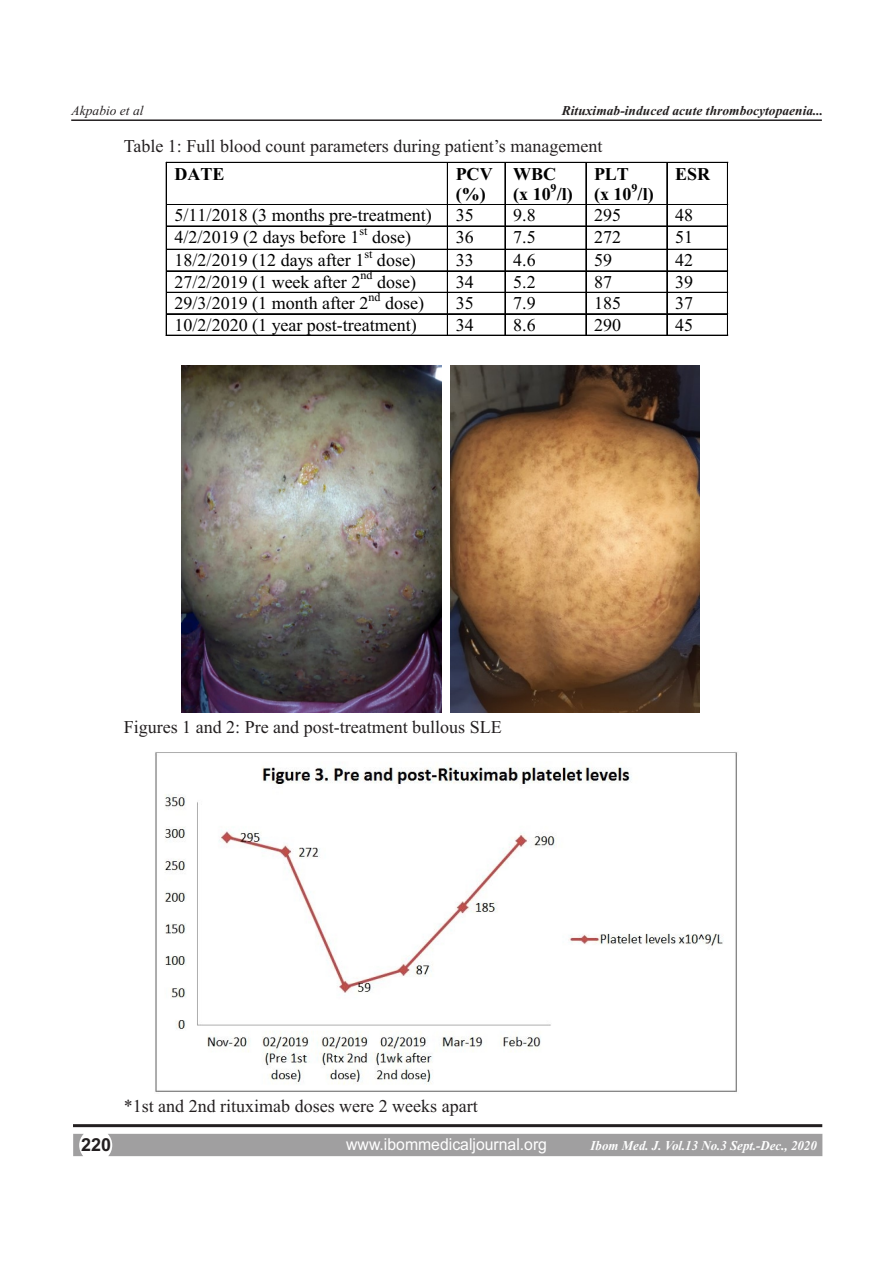
<style>
.page{position:relative;width:893px;height:1263px;background:#fff}
.page>*{position:absolute;margin:0;border:0;box-sizing:border-box;transform-origin:0 0}
.t1{font:18px "Times New Roman";color:#000}
.t2{font:18px "Times New Roman";color:#231f20}
.t3{font:700 18px/20.7px "Times New Roman";color:#000}
.t4{font:700 18px "Arial";color:#231f20}
.t5{font:16.5px "Arial";color:#fff;scale:.96 1}
.t6{font:italic 700 13.5px "Times New Roman";color:#231f20}
.t7{font:italic 700 13.5px "Times New Roman";color:#fff;scale:.96 1}
.t8{font:italic 13.5px "Times New Roman";color:#231f20}
.t9{font:12px "Times New Roman";letter-spacing:.005em;color:#000}
.t10{font:700 12px "Times New Roman";color:#000}
</style>
<div class="page">
<hr style="left:71px;top:119px;width:751px;height:2px;background:#231f20">
<hr style="left:73px;top:1124px;width:749px;height:3px;background:#231f20">
<div style="left:73px;top:1134px;width:749px;height:22px;background:#a09fa0"></div>
<hr style="left:167px;top:162px;width:280px;height:1px;background:#000">
<hr style="left:448px;top:162px;width:57px;height:1px;background:#000">
<hr style="left:506px;top:162px;width:80px;height:1px;background:#000">
<hr style="left:587px;top:162px;width:80px;height:1px;background:#000">
<hr style="left:667px;top:162px;width:60px;height:1px;background:#000">
<hr style="left:166px;top:163px;width:1px;height:41px;background:#000">
<hr style="left:447px;top:163px;width:1px;height:41px;background:#000">
<hr style="left:505px;top:163px;width:1px;height:41px;background:#000">
<hr style="left:586px;top:163px;width:1px;height:41px;background:#000">
<hr style="left:667px;top:163px;width:1px;height:41px;background:#000">
<hr style="left:666px;top:163px;width:1px;height:41px;background:#000">
<hr style="left:727px;top:163px;width:1px;height:41px;background:#000">
<hr style="left:167px;top:204px;width:280px;height:1px;background:#000">
<hr style="left:448px;top:204px;width:57px;height:1px;background:#000">
<hr style="left:506px;top:204px;width:80px;height:1px;background:#000">
<hr style="left:587px;top:204px;width:80px;height:1px;background:#000">
<hr style="left:667px;top:204px;width:60px;height:1px;background:#000">
<hr style="left:167px;top:226px;width:280px;height:1px;background:#000">
<hr style="left:448px;top:226px;width:57px;height:1px;background:#000">
<hr style="left:506px;top:226px;width:80px;height:1px;background:#000">
<hr style="left:587px;top:226px;width:80px;height:1px;background:#000">
<hr style="left:667px;top:226px;width:60px;height:1px;background:#000">
<hr style="left:167px;top:249px;width:280px;height:1px;background:#000">
<hr style="left:448px;top:249px;width:57px;height:1px;background:#000">
<hr style="left:506px;top:249px;width:80px;height:1px;background:#000">
<hr style="left:587px;top:249px;width:80px;height:1px;background:#000">
<hr style="left:667px;top:249px;width:60px;height:1px;background:#000">
<hr style="left:167px;top:271px;width:280px;height:1px;background:#000">
<hr style="left:448px;top:271px;width:57px;height:1px;background:#000">
<hr style="left:506px;top:271px;width:80px;height:1px;background:#000">
<hr style="left:587px;top:271px;width:80px;height:1px;background:#000">
<hr style="left:667px;top:271px;width:60px;height:1px;background:#000">
<hr style="left:167px;top:292px;width:280px;height:1px;background:#000">
<hr style="left:448px;top:292px;width:57px;height:1px;background:#000">
<hr style="left:506px;top:292px;width:80px;height:1px;background:#000">
<hr style="left:587px;top:292px;width:80px;height:1px;background:#000">
<hr style="left:667px;top:292px;width:60px;height:1px;background:#000">
<hr style="left:167px;top:314px;width:280px;height:1px;background:#000">
<hr style="left:167px;top:313px;width:280px;height:1px;background:#000">
<hr style="left:448px;top:314px;width:57px;height:1px;background:#000">
<hr style="left:448px;top:313px;width:57px;height:1px;background:#000">
<hr style="left:506px;top:314px;width:80px;height:1px;background:#000">
<hr style="left:506px;top:313px;width:80px;height:1px;background:#000">
<hr style="left:587px;top:314px;width:80px;height:1px;background:#000">
<hr style="left:587px;top:313px;width:80px;height:1px;background:#000">
<hr style="left:667px;top:314px;width:60px;height:1px;background:#000">
<hr style="left:667px;top:313px;width:60px;height:1px;background:#000">
<svg style="left:166px;top:204px;width:1px;height:132px"></svg>
<hr style="left:167px;top:335px;width:280px;height:1px;background:#000">
<svg style="left:447px;top:204px;width:1px;height:132px"></svg>
<hr style="left:448px;top:335px;width:57px;height:1px;background:#000">
<svg style="left:505px;top:204px;width:1px;height:132px"></svg>
<hr style="left:506px;top:335px;width:80px;height:1px;background:#000">
<svg style="left:586px;top:204px;width:1px;height:132px"></svg>
<hr style="left:587px;top:335px;width:80px;height:1px;background:#000">
<svg style="left:666px;top:205px;width:2px;height:130px"></svg>
<hr style="left:667px;top:335px;width:60px;height:1px;background:#000">
<svg style="left:727px;top:204px;width:1px;height:132px"></svg>
<img style="left:181px;top:365px;width:260px;height:347px">
<img style="left:450px;top:365px;width:249px;height:347px">
<img style="left:155px;top:752px;width:582px;height:340px">
<p class="t8" style="left:72px;top:106px;width:73px">Akpabio et al</p>
<p class="t6" style="left:562px;top:106px;width:263px">Rituximab-induced acute thrombocytopaenia...</p>
<p class="t2" style="left:124px;top:140px;width:480px">Table 1: Full blood count parameters during patient’s management</p>
<p class="t3" style="left:175px;top:165px;width:52px">DATE</p>
<p class="t3" style="left:456px;top:165px;width:38px">PCV (%)</p>
<p class="t3" style="left:513px;top:165px;width:61px">WBC (x 10 /l)</p>
<p class="t3" style="left:594px;top:165px;width:61px">PLT<br>(x 10 /l)</p>
<p class="t10" style="left:551px;top:184px;width:8px">9</p>
<p class="t10" style="left:631px;top:184px;width:8px">9</p>
<p class="t3" style="left:675px;top:165px;width:37px">ESR</p>
<p class="t1" style="left:175px;top:209px;width:259px">5/11/2018 (3 months pre-treatment)</p>
<p class="t1" style="left:456px;top:209px;width:20px">35</p>
<p class="t1" style="left:513px;top:209px;width:24px">9.8</p>
<p class="t1" style="left:594px;top:209px;width:29px">295</p>
<p class="t1" style="left:675px;top:209px;width:20px">48</p>
<p class="t1" style="left:175px;top:230px;width:186px">4/2/2019 (2 days before 1</p>
<p class="t9" style="left:360px;top:226px;width:10px">st</p>
<p class="t1" style="left:372px;top:230px;width:40px">dose)</p>
<p class="t1" style="left:456px;top:230px;width:20px">36</p>
<p class="t1" style="left:513px;top:230px;width:24px">7.5</p>
<p class="t1" style="left:594px;top:230px;width:29px">272</p>
<p class="t1" style="left:675px;top:230px;width:20px">51</p>
<p class="t1" style="left:175px;top:254px;width:191px">18/2/2019 (12 days after 1</p>
<p class="t9" style="left:364px;top:250px;width:10px">st</p>
<p class="t1" style="left:377px;top:254px;width:40px">dose)</p>
<p class="t1" style="left:456px;top:254px;width:20px">33</p>
<p class="t1" style="left:513px;top:254px;width:24px">4.6</p>
<p class="t1" style="left:594px;top:254px;width:20px">59</p>
<p class="t1" style="left:675px;top:254px;width:20px">42</p>
<p class="t1" style="left:175px;top:275px;width:187px">27/2/2019 (1 week after 2</p>
<p class="t9" style="left:360px;top:271px;width:14px">nd</p>
<p class="t1" style="left:377px;top:275px;width:40px">dose)</p>
<p class="t1" style="left:456px;top:275px;width:20px">34</p>
<p class="t1" style="left:513px;top:275px;width:24px">5.2</p>
<p class="t1" style="left:594px;top:275px;width:20px">87</p>
<p class="t1" style="left:675px;top:275px;width:20px">39</p>
<p class="t1" style="left:175px;top:297px;width:195px">29/3/2019 (1 month after 2</p>
<p class="t9" style="left:369px;top:293px;width:14px">nd</p>
<p class="t1" style="left:385px;top:297px;width:40px">dose)</p>
<p class="t1" style="left:456px;top:297px;width:20px">35</p>
<p class="t1" style="left:513px;top:297px;width:24px">7.9</p>
<p class="t1" style="left:594px;top:297px;width:29px">185</p>
<p class="t1" style="left:675px;top:297px;width:20px">37</p>
<p class="t1" style="left:175px;top:318px;width:244px">10/2/2020 (1 year post-treatment)</p>
<p class="t1" style="left:456px;top:318px;width:20px">34</p>
<p class="t1" style="left:513px;top:318px;width:24px">8.6</p>
<p class="t1" style="left:594px;top:318px;width:29px">290</p>
<p class="t1" style="left:675px;top:318px;width:20px">45</p>
<p class="t2" style="left:124px;top:720px;width:379px">Figures 1 and 2: Pre and post-treatment bullous SLE</p>
<p class="t2" style="left:124px;top:1100px;width:355px">*1st and 2nd rituximab doses were 2 weeks apart</p>
<p class="t4" style="left:81px;top:1138px;width:32px">220</p>
<p class="t5" style="left:346px;top:1138px;width:211px">www.ibommedicaljournal.org</p>
<p class="t7" style="left:591px;top:1141px;width:237px">Ibom Med. J. Vol.13 No.3 Sept.-Dec., 2020</p>
</div>
